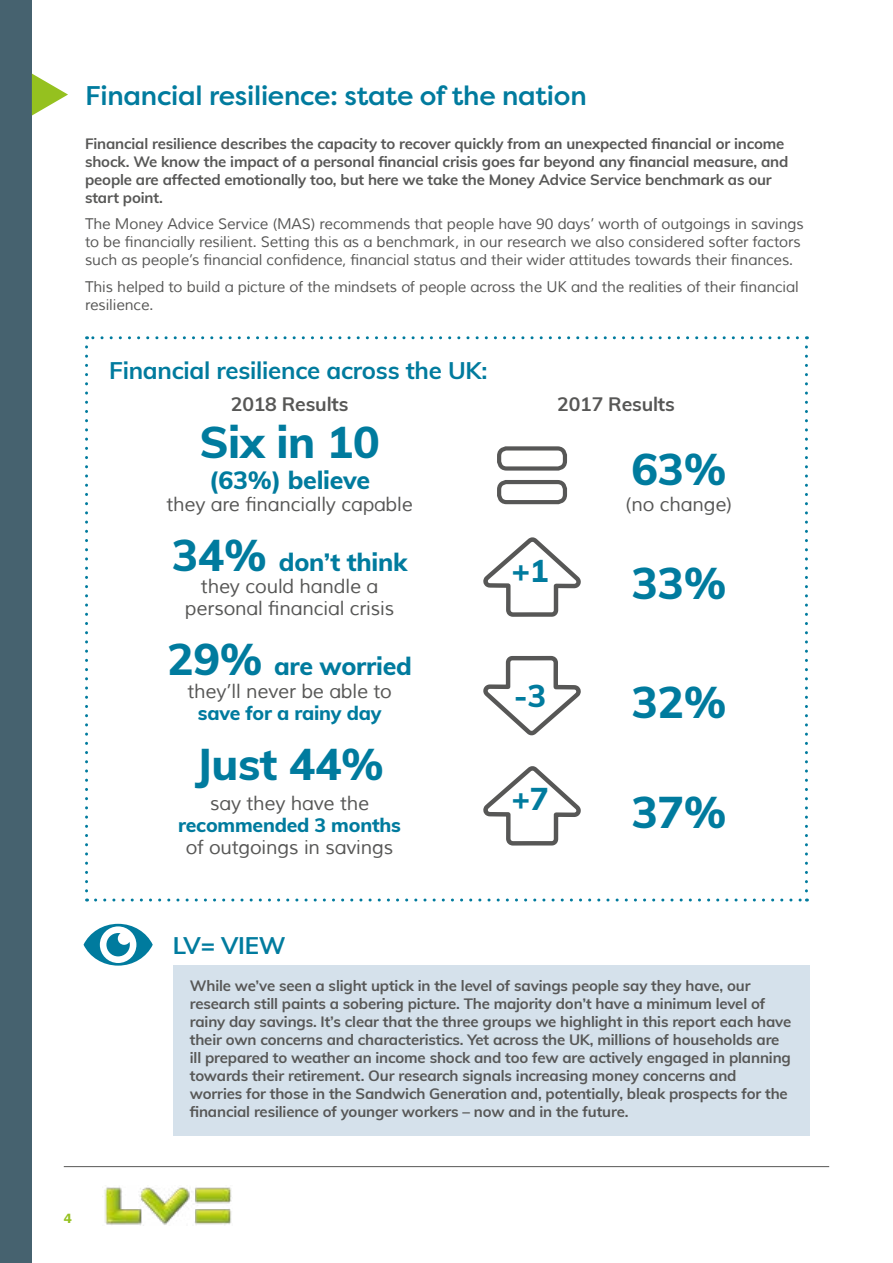
<style>
.page{position:relative;width:893px;height:1263px;background:#fff}
.page>*{position:absolute;margin:0;border:0;box-sizing:border-box;transform-origin:0 0}
.t1{font:800 44.4px "Muli";letter-spacing:-.01em;color:#007b9e}
.t2{font:800 31.5px "Muli";color:#007b9e}
.t3{font:500 27px "Filson Pro";letter-spacing:-.01em;color:#007b9e}
.t4{font:800 24.9px "Muli";letter-spacing:-.01em;color:#007b9e}
.t5{font:700 24px "Muli";letter-spacing:-.01em;color:#007b9e}
.t6{font:19.35px/22.2px "Muli";letter-spacing:-.01em;color:#575756;text-align:center}
.t7{font:800 19.35px "Muli";letter-spacing:-.01em;color:#007b9e}
.t8{font:700 19.35px "Muli";letter-spacing:-.01em;color:#575756}
.t9{font:700 15px/18px "Muli";letter-spacing:-.01em;color:#575756}
.t10{font:15px/18px "Muli";letter-spacing:-.01em;color:#575756}
.t11{font:600 13.5px "ITC Franklin Gothic Std";color:#95c11f}
.s1{font-size:44.4px}
</style>
<div class="page">
<hr style="left:64px;top:1166px;width:765px;height:1px;background:#575756">
<img style="left:104px;top:1187px;width:128px;height:39px">
<div style="left:0;top:0;width:32px;height:1263px;background:#46626f"></div>
<svg style="left:32px;top:74px;width:36px;height:42px"></svg>
<svg style="left:85px;top:347px;width:3px;height:554px"></svg>
<svg style="left:96px;top:898px;width:711px;height:3px"></svg>
<svg style="left:805px;top:336px;width:3px;height:555px"></svg>
<svg style="left:87px;top:336px;width:710px;height:3px"></svg>
<svg style="left:483px;top:537px;width:98px;height:80px"></svg>
<svg style="left:483px;top:766px;width:98px;height:80px"></svg>
<div style="left:497px;top:446px;width:70px;height:25px;border:4px solid #575756;border-radius:8px"></div>
<div style="left:497px;top:480px;width:70px;height:24px;border:4px solid #575756;border-radius:8px"></div>
<svg style="left:483px;top:655px;width:98px;height:81px"></svg>
<div style="left:173px;top:965px;width:636px;height:170px;background:#d5e1eb"></div>
<svg style="left:84px;top:924px;width:69px;height:42px"></svg>
<h3 class="t3" style="left:85px;top:77px;width:503px">Financial resilience: state of the nation</h3>
<p class="t9" style="left:85px;top:134px;width:705px">Financial resilience describes the capacity to recover quickly from an unexpected financial or income shock. We know the impact of a personal financial crisis goes far beyond any financial measure, and people are affected emotionally too, but here we take the Money Advice Service benchmark as our start point.</p>
<p class="t10" style="left:85px;top:215px;width:720px">The Money Advice Service (MAS) recommends that people have 90 days’ worth of outgoings in savings to be financially resilient. Setting this as a benchmark, in our research we also considered softer factors such as people’s financial confidence, financial status and their wider attitudes towards their finances.</p>
<p class="t10" style="left:85px;top:278px;width:715px">This helped to build a picture of the mindsets of people across the UK and the realities of their financial resilience.</p>
<h3 class="t5" style="left:109px;top:353px;width:380px">Financial resilience across the UK:</h3>
<p class="t8" style="left:231px;top:390px;width:119px">2018 Results</p>
<h1 class="t1" style="left:200px;top:410px;width:182px">Six in 10</h1>
<h3 class="t4" style="left:209px;top:461px;width:162px">(63%) believe</h3>
<p class="t6" style="left:166px;top:493px;width:248px">they are financially capable</p>
<h3 class="t4" style="left:172px;top:544px;width:237px"><span class="s1">34%</span> don’t think</h3>
<p class="t6" style="left:185px;top:576px;width:211px">they could handle a personal financial crisis</p>
<h3 class="t4" style="left:167px;top:648px;width:246px"><span class="s1">29%</span> are worried</h3>
<p class="t6" style="left:187px;top:680px;width:206px">they’ll never be able to</p>
<p class="t7" style="left:198px;top:699px;width:185px">save for a rainy day</p>
<h1 class="t1" style="left:195px;top:731px;width:190px">Just 44%</h1>
<p class="t6" style="left:210px;top:793px;width:161px">say they have the</p>
<p class="t7" style="left:178px;top:811px;width:224px">recommended 3 months</p>
<p class="t6" style="left:186px;top:837px;width:209px">of outgoings in savings</p>
<p class="t8" style="left:557px;top:390px;width:119px">2017 Results</p>
<h1 class="t1" style="left:631px;top:436px;width:97px">63%</h1>
<p class="t6" style="left:626px;top:493px;width:108px">(no change)</p>
<h2 class="t2" style="left:511px;top:547px;width:39px">+1</h2>
<h1 class="t1" style="left:631px;top:551px;width:97px">33%</h1>
<h2 class="t2" style="left:514px;top:672px;width:34px">-3</h2>
<h1 class="t1" style="left:631px;top:669px;width:97px">32%</h1>
<h2 class="t2" style="left:511px;top:776px;width:39px">+7</h2>
<h1 class="t1" style="left:631px;top:780px;width:97px">37%</h1>
<h3 class="t5" style="left:173px;top:928px;width:114px">LV= VIEW</h3>
<p class="t9" style="left:190px;top:976px;width:603px">While we’ve seen a slight uptick in the level of savings people say they have, our research still paints a sobering picture. The majority don’t have a minimum level of rainy day savings. It’s clear that the three groups we highlight in this report each have their own concerns and characteristics. Yet across the UK, millions of households are ill prepared to weather an income shock and too few are actively engaged in planning towards their retirement. Our research signals increasing money concerns and worries for those in the Sandwich Generation and, potentially, bleak prospects for the financial resilience of younger workers – now and in the future.</p>
<p class="t11" style="left:64px;top:1210px;width:10px">4</p>
</div>
